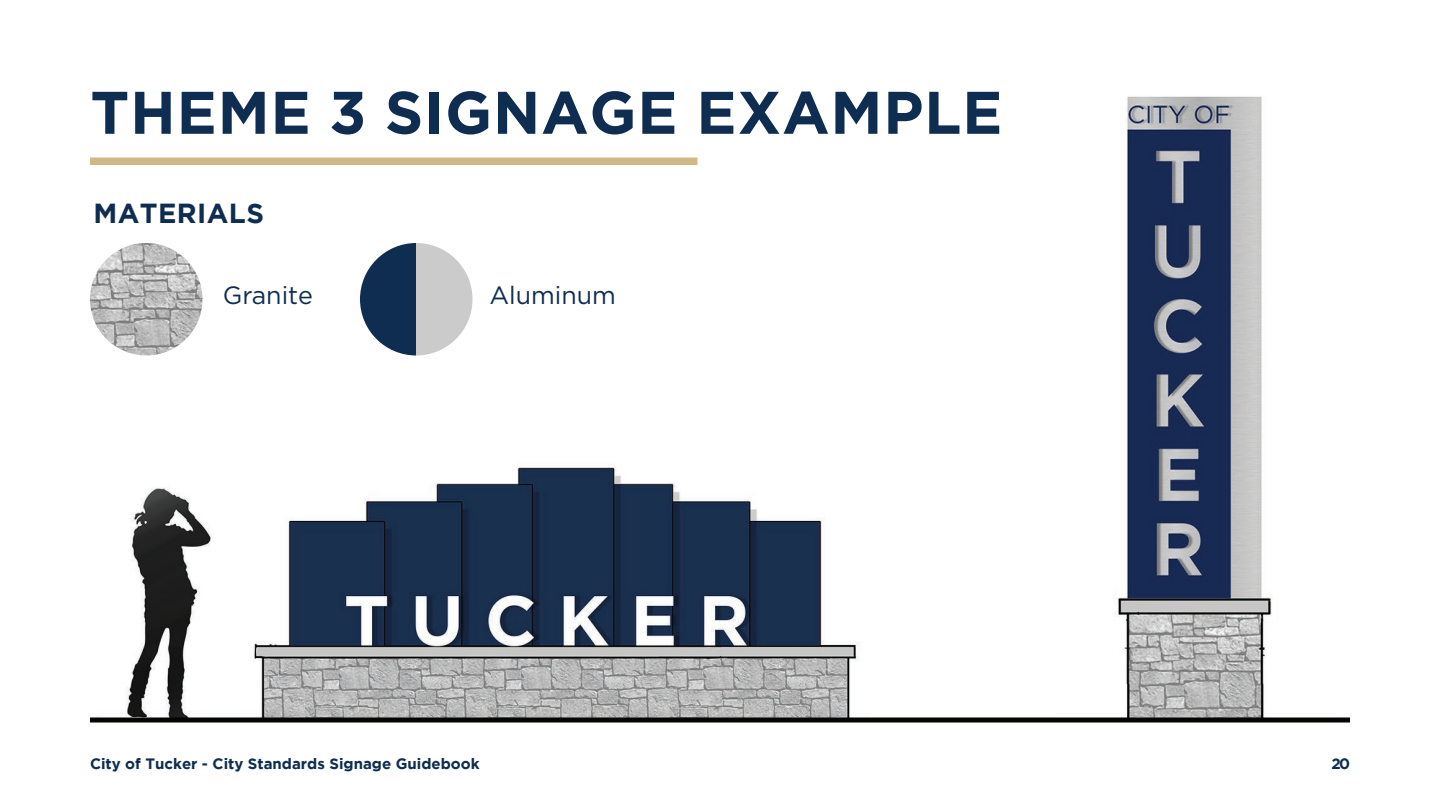
<style>
.page{position:relative;width:1440px;height:810px;background:#fff}
.page>*{position:absolute;margin:0;border:0;box-sizing:border-box;transform-origin:0 0}
.t1{font:700 60px "Gotham";letter-spacing:.015em;color:#0f2d50}
.t2{font:700 27.5px "Gotham";letter-spacing:.015em;color:#0f2d50}
.t3{font:25px "Gotham";color:#0f2d50}
.t4{font:700 15px "Gotham";color:#0f2d50}
</style>
<div class="page">
<div style="left:90px;top:158px;width:608px;height:7px;background:#d2b886"></div>
<img style="left:93px;top:467px;width:777px;height:251px">
<img style="left:1058px;top:96px;width:273px;height:622px">
<hr style="left:90px;top:718px;width:1260px;height:4px;background:#040503">
<img style="left:90px;top:243px;width:112px;height:112px;border-radius:56px">
<svg style="left:360px;top:243px;width:112px;height:113px"></svg>
<h1 class="t1" style="left:90px;top:78px;width:914px">THEME 3 SIGNAGE EXAMPLE</h1>
<h2 class="t2" style="left:94px;top:197px;width:172px">MATERIALS</h2>
<h3 class="t3" style="left:223px;top:279px;width:92px">Granite</h3>
<h3 class="t3" style="left:489px;top:279px;width:128px">Aluminum</h3>
<p class="t4" style="left:90px;top:755px;width:391px">City of Tucker - City Standards Signage Guidebook</p>
<p class="t4" style="left:1331px;top:755px;width:20px">20</p>
</div>
